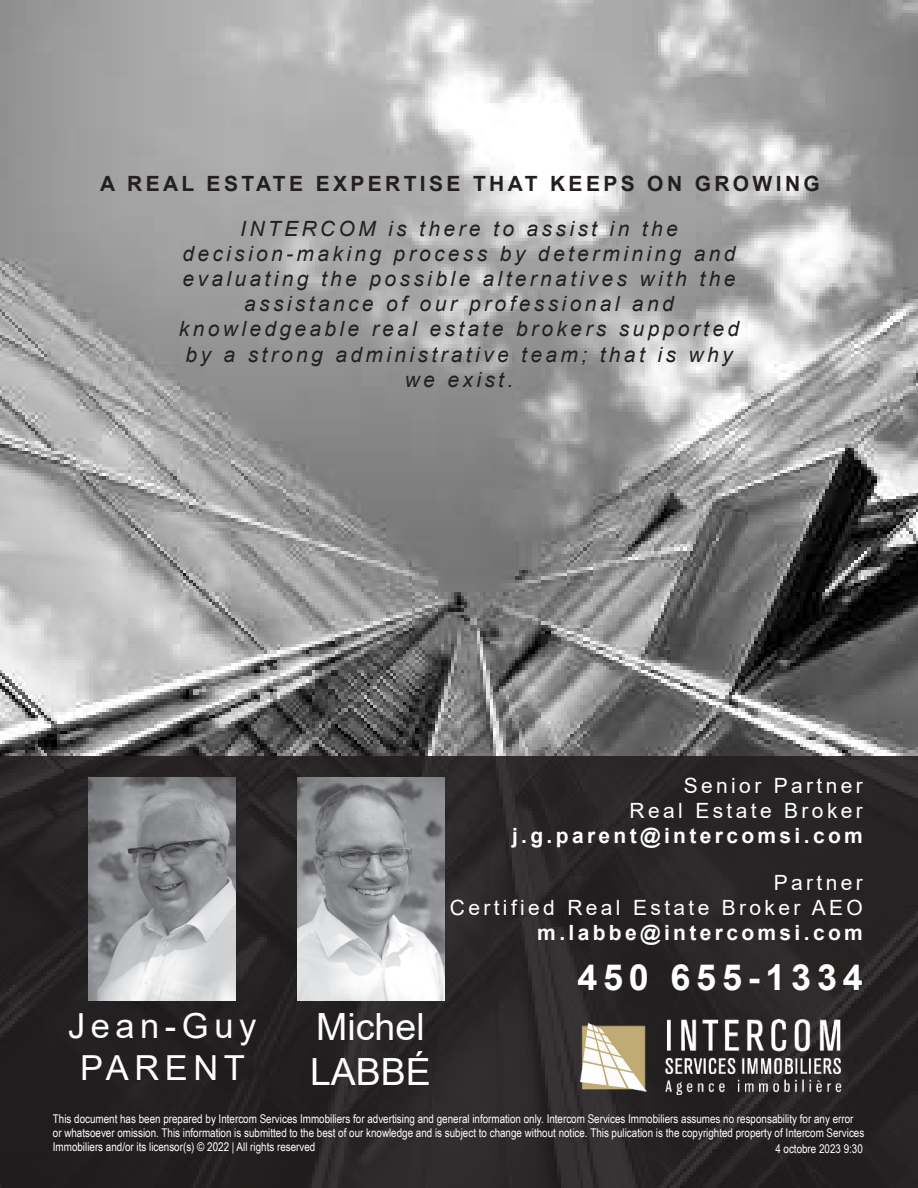
<style>
.page{position:relative;width:918px;height:1188px;background:#fff}
.page>*{position:absolute;margin:0;border:0;box-sizing:border-box;transform-origin:0 0}
.t1{font:37.5px/45px "Arial";color:#fff}
.t2{font:700 36px "Arial";letter-spacing:.16em;color:#fff}
.t3{font:34.5px/41.4px "Arial";letter-spacing:.16em;color:#fff;text-align:center}
.t4{font:italic 21px/25.2px "Arial";letter-spacing:.16em;color:#231f20;text-align:center}
.t5{font:21px/25.2px "Arial";letter-spacing:.16em;color:#fff;text-align:right}
.t6{font:700 21px "Arial";letter-spacing:.16em;color:#fff}
.t7{font:700 21px "Arial";letter-spacing:.16em;color:#231f20}
.t8{font:12px/14.4px "Arial Narrow";color:#fff}
</style>
<div class="page">
<img style="left:0;top:0;width:918px;height:756px">
<div style="left:0;top:756px;width:918px;height:432px;background:#231f20"></div>
<img style="left:580px;top:1019px;width:266px;height:76px">
<img style="left:297px;top:778px;width:147px;height:222px">
<img style="left:89px;top:778px;width:147px;height:222px">
<h3 class="t7" style="left:100px;top:169px;width:721px">A REAL ESTATE EXPERTISE THAT KEEPS ON GROWING</h3>
<p class="t4" style="left:179px;top:216px;width:562px">INTERCOM is there to assist in the decision-making process by determining and evaluating the possible alternatives with the assistance of our professional and knowledgeable real estate brokers supported by a strong administrative team; that is why we exist.</p>
<h3 class="t5" style="left:630px;top:773px;width:235px">Senior Partner<br>Real Estate Broker</h3>
<h3 class="t6" style="left:512px;top:821px;width:352px">j.g.parent@intercomsi.com</h3>
<h3 class="t3" style="left:68px;top:1005px;width:190px">Jean-Guy<br>PARENT</h3>
<h1 class="t1" style="left:310px;top:1004px;width:122px">Michel<br>LABBÉ</h1>
<h3 class="t5" style="left:450px;top:870px;width:415px">Partner<br>Certified Real Estate Broker AEO</h3>
<h3 class="t6" style="left:537px;top:918px;width:327px">m.labbe@intercomsi.com</h3>
<h2 class="t2" style="left:577px;top:952px;width:287px">450 655-1334</h2>
<p class="t8" style="left:53px;top:1111px;width:813px">This document has been prepared by Intercom Services Immobiliers for advertising and general information only. Intercom Services Immobiliers assumes no responsability for any error or whatsoever omission. This information is submitted to the best of our knowledge and is subject to change without notice. This pulication is the copyrighted property of Intercom Services<br>Immobiliers and/or its licensor(s) © 2022 | All rights reserved</p>
<p class="t8" style="left:775px;top:1141px;width:89px">4 octobre 2023 9:30</p>
</div>
